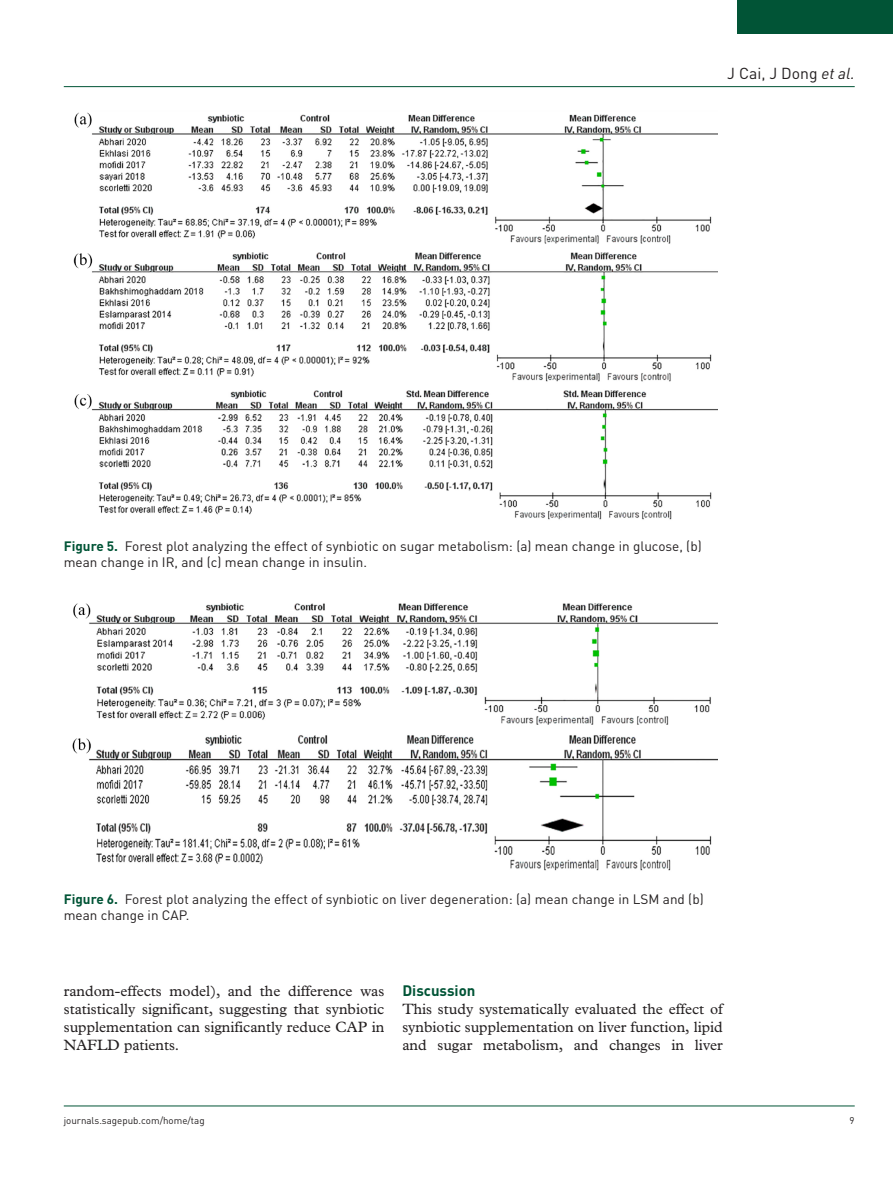
<style>
.page{position:relative;width:893px;height:1191px;background:#fff}
.page>*{position:absolute;margin:0;border:0;box-sizing:border-box;transform-origin:0 0}
.t1{font:15.75px "DIN";color:#231f20}
.t2{font:15px/18px "Plantin Std";color:#231f20;text-align:justify}
.t3{font:700 15px "DIN";color:#015436}
.t4{font:13.5px/15.8px "DIN";color:#231f20}
.t5{font:9.75px "DIN";color:#231f20}
.s1{font-style:italic}
.s2{font-weight:700;color:#015436}
</style>
<div class="page">
<hr style="left:64px;top:86px;width:791px;height:1px;background:#015436">
<hr style="left:64px;top:1105px;width:791px;height:1px;background:#015436">
<div style="left:738px;top:0;width:155px;height:34px;background:#015436"></div>
<img style="left:73px;top:112px;width:644px;height:408px">
<img style="left:72px;top:603px;width:645px;height:268px">
<p class="t1" style="left:727px;top:63px;width:129px">J Cai, J Dong <span class="s1">et al.</span></p>
<p class="t4" style="left:64px;top:538px;width:639px"><span class="s2">Figure 5.</span> Forest plot analyzing the effect of synbiotic on sugar metabolism: (a) mean change in glucose, (b) mean change in IR, and (c) mean change in insulin.</p>
<p class="t4" style="left:64px;top:891px;width:641px"><span class="s2">Figure 6.</span> Forest plot analyzing the effect of synbiotic on liver degeneration: (a) mean change in LSM and (b) mean change in CAP.</p>
<p class="t2" style="left:64px;top:982px;width:322px">random-effects model), and the difference was statistically significant, suggesting that synbiotic supplementation can significantly reduce CAP in NAFLD patients.</p>
<p class="t3" style="left:402px;top:980px;width:75px">Discussion</p>
<p class="t2" style="left:402px;top:1000px;width:322px">This study systematically evaluated the effect of synbiotic supplementation on liver function, lipid and sugar metabolism, and changes in liver</p>
<p class="t5" style="left:64px;top:1114px;width:142px">journals.sagepub.com/home/tag</p>
<p class="t5" style="left:850px;top:1114px;width:7px">9</p>
</div>
